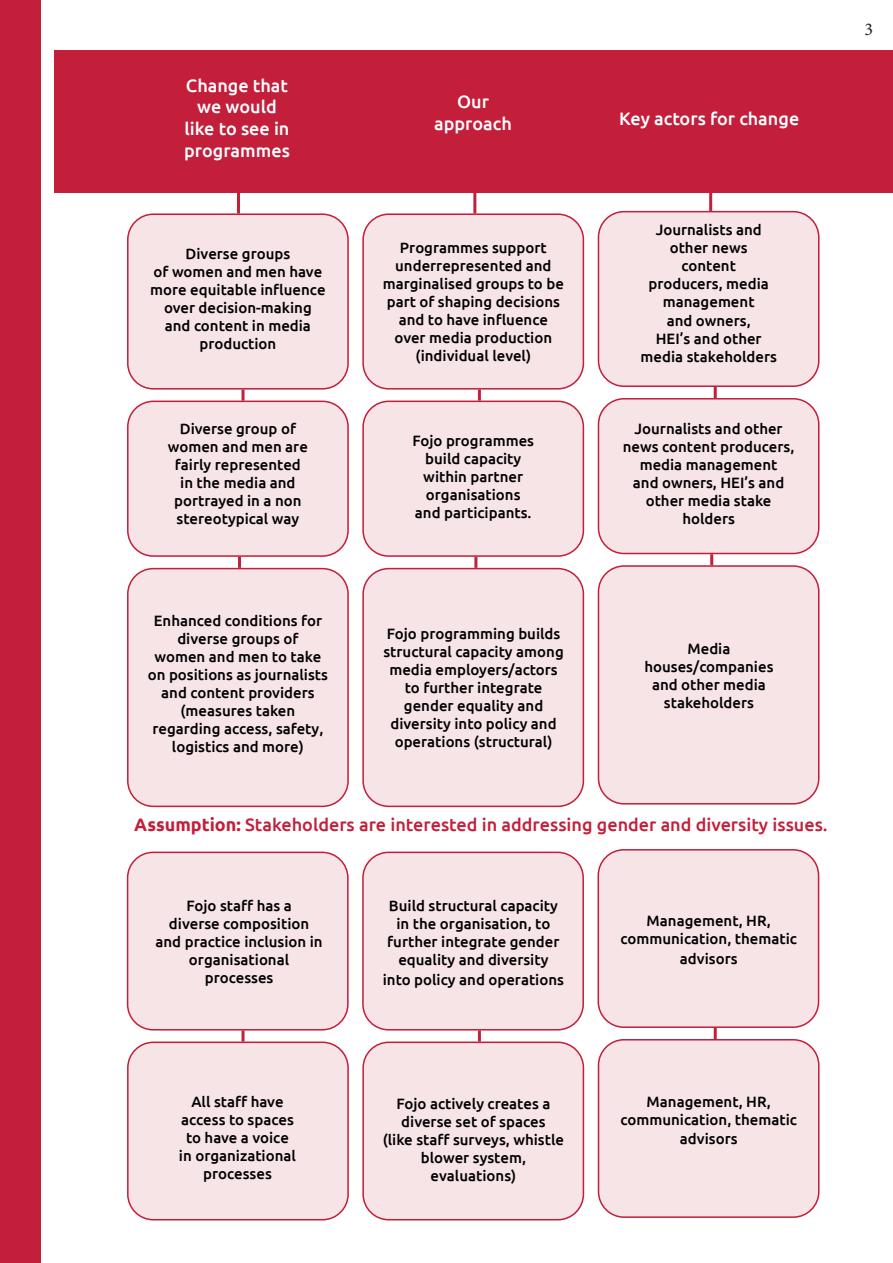
<style>
.page{position:relative;width:893px;height:1263px;background:#fff}
.page>*{position:absolute;margin:0;border:0;box-sizing:border-box;transform-origin:0 0}
.t1{font:500 18px "Ubuntu";color:#c31f3b}
.t2{font:500 18px "Ubuntu";color:#fff}
.t3{font:18px "Minion Pro";color:#231f20}
.t4{font:500 15px/18px "Ubuntu";color:#000001;text-align:center}
.s1{font-weight:700}
</style>
<div class="page">
<hr style="left:237px;top:193px;width:3px;height:20px;background:#c31f3b">
<div style="left:0;top:0;width:40px;height:1263px;background:#c31f3b"></div>
<div style="left:54px;top:50px;width:839px;height:143px;background:#c31f3b"></div>
<div style="left:128px;top:214px;width:220px;height:175px;background:#f7e4e7;border-radius:26px"></div>
<div style="left:127px;top:213px;width:222px;height:176px;border:2px solid #c31f3b;border-radius:26px"></div>
<div style="left:128px;top:401px;width:220px;height:155px;background:#f7e4e7;border-radius:26px"></div>
<div style="left:127px;top:401px;width:222px;height:156px;border:2px solid #c31f3b;border-radius:26px"></div>
<div style="left:128px;top:569px;width:220px;height:237px;background:#f7e4e7;border-radius:26px"></div>
<div style="left:127px;top:568px;width:222px;height:239px;border:2px solid #c31f3b;border-radius:26px"></div>
<div style="left:128px;top:852px;width:220px;height:178px;background:#f7e4e7;border-radius:26px"></div>
<div style="left:127px;top:852px;width:222px;height:178px;border:2px solid #c31f3b;border-radius:26px"></div>
<div style="left:128px;top:1042px;width:220px;height:178px;background:#f7e4e7;border-radius:26px"></div>
<div style="left:127px;top:1041px;width:222px;height:179px;border:2px solid #c31f3b;border-radius:26px"></div>
<div style="left:363px;top:214px;width:220px;height:175px;background:#f7e4e7;border-radius:26px"></div>
<div style="left:362px;top:213px;width:222px;height:176px;border:2px solid #c31f3b;border-radius:26px"></div>
<div style="left:363px;top:401px;width:220px;height:155px;background:#f7e4e7;border-radius:26px"></div>
<div style="left:362px;top:401px;width:222px;height:156px;border:2px solid #c31f3b;border-radius:26px"></div>
<div style="left:363px;top:569px;width:220px;height:237px;background:#f7e4e7;border-radius:26px"></div>
<div style="left:362px;top:568px;width:222px;height:239px;border:2px solid #c31f3b;border-radius:26px"></div>
<div style="left:363px;top:852px;width:220px;height:178px;background:#f7e4e7;border-radius:26px"></div>
<div style="left:362px;top:852px;width:222px;height:178px;border:2px solid #c31f3b;border-radius:26px"></div>
<div style="left:363px;top:1042px;width:220px;height:178px;background:#f7e4e7;border-radius:26px"></div>
<div style="left:362px;top:1041px;width:222px;height:179px;border:2px solid #c31f3b;border-radius:26px"></div>
<div style="left:599px;top:212px;width:220px;height:174px;background:#f7e4e7;border-radius:26px"></div>
<div style="left:598px;top:211px;width:221px;height:176px;border:2px solid #c31f3b;border-radius:26px"></div>
<div style="left:599px;top:399px;width:220px;height:154px;background:#f7e4e7;border-radius:26px"></div>
<div style="left:598px;top:398px;width:221px;height:156px;border:2px solid #c31f3b;border-radius:26px"></div>
<div style="left:599px;top:566px;width:220px;height:238px;background:#f7e4e7;border-radius:26px"></div>
<div style="left:598px;top:565px;width:221px;height:239px;border:2px solid #c31f3b;border-radius:26px"></div>
<div style="left:598px;top:850px;width:220px;height:177px;background:#f7e4e7;border-radius:26px"></div>
<div style="left:598px;top:849px;width:221px;height:179px;border:2px solid #c31f3b;border-radius:26px"></div>
<div style="left:599px;top:1040px;width:220px;height:177px;background:#f7e4e7;border-radius:26px"></div>
<div style="left:598px;top:1039px;width:221px;height:179px;border:2px solid #c31f3b;border-radius:26px"></div>
<svg style="left:242px;top:389px;width:3px;height:12px"></svg>
<svg style="left:238px;top:557px;width:3px;height:11px"></svg>
<svg style="left:242px;top:1030px;width:3px;height:11px"></svg>
<hr style="left:473px;top:193px;width:3px;height:20px;background:#c31f3b">
<svg style="left:478px;top:389px;width:3px;height:12px"></svg>
<svg style="left:474px;top:557px;width:3px;height:11px"></svg>
<svg style="left:478px;top:1030px;width:3px;height:11px"></svg>
<hr style="left:709px;top:190px;width:3px;height:21px;background:#c31f3b">
<svg style="left:714px;top:387px;width:3px;height:11px"></svg>
<svg style="left:710px;top:554px;width:3px;height:11px"></svg>
<svg style="left:714px;top:1028px;width:3px;height:11px"></svg>
<p class="t2" style="left:186px;top:74px;width:104px">Change that</p>
<p class="t2" style="left:197px;top:95px;width:81px">we would</p>
<p class="t2" style="left:184px;top:117px;width:107px">like to see in</p>
<p class="t2" style="left:184px;top:139px;width:107px">programmes</p>
<p class="t4" style="left:186px;top:244px;width:106px">Diverse groups</p>
<p class="t4" style="left:150px;top:262px;width:177px">of women and men have more equitable influence over decision-making</p>
<p class="t4" style="left:165px;top:316px;width:148px">and content in media</p>
<p class="t4" style="left:199px;top:334px;width:78px">production</p>
<p class="t4" style="left:180px;top:419px;width:118px">Diverse group of</p>
<p class="t4" style="left:168px;top:437px;width:141px">women and men are</p>
<p class="t4" style="left:175px;top:455px;width:127px">fairly represented</p>
<p class="t4" style="left:180px;top:473px;width:117px">in the media and</p>
<p class="t4" style="left:174px;top:491px;width:129px">portrayed in a non</p>
<p class="t4" style="left:177px;top:509px;width:124px">stereotypical way</p>
<p class="t4" style="left:154px;top:611px;width:170px">Enhanced conditions for diverse groups of</p>
<p class="t4" style="left:148px;top:647px;width:182px">women and men to take on positions as journalists and content providers</p>
<p class="t4" style="left:181px;top:701px;width:116px">(measures taken</p>
<p class="t4" style="left:152px;top:719px;width:172px">regarding access, safety, logistics and more)</p>
<p class="t2" style="left:457px;top:90px;width:33px">Our</p>
<p class="t2" style="left:434px;top:112px;width:79px">approach</p>
<p class="t4" style="left:395px;top:238px;width:158px">Programmes support underrepresented and</p>
<p class="t4" style="left:383px;top:274px;width:183px">marginalised groups to be part of shaping decisions and to have influence over media production</p>
<p class="t4" style="left:416px;top:346px;width:117px">(individual level)</p>
<p class="t4" style="left:412px;top:431px;width:123px">Fojo programmes</p>
<p class="t4" style="left:425px;top:449px;width:98px">build capacity</p>
<p class="t4" style="left:423px;top:467px;width:101px">within partner</p>
<p class="t4" style="left:426px;top:485px;width:96px">organisations</p>
<p class="t4" style="left:415px;top:503px;width:118px">and participants.</p>
<p class="t4" style="left:383px;top:624px;width:182px;text-align:left">Fojo programming builds structural capacity among</p>
<p class="t4" style="left:389px;top:660px;width:170px">media employers/actors</p>
<p class="t4" style="left:405px;top:678px;width:139px">to further integrate</p>
<p class="t4" style="left:404px;top:696px;width:141px">gender equality and</p>
<p class="t4" style="left:391px;top:714px;width:168px">diversity into policy and</p>
<p class="t4" style="left:395px;top:732px;width:159px">operations (structural)</p>
<p class="t2" style="left:619px;top:107px;width:182px">Key actors for change</p>
<p class="t4" style="left:656px;top:221px;width:108px">Journalists and</p>
<p class="t4" style="left:670px;top:239px;width:79px">other news</p>
<p class="t4" style="left:681px;top:257px;width:56px">content</p>
<p class="t4" style="left:649px;top:275px;width:122px">producers, media</p>
<p class="t4" style="left:663px;top:293px;width:93px">management</p>
<p class="t4" style="left:667px;top:311px;width:85px">and owners,</p>
<p class="t4" style="left:656px;top:329px;width:107px">HEI’s and other</p>
<p class="t4" style="left:641px;top:347px;width:138px">media stakeholders</p>
<p class="t4" style="left:635px;top:419px;width:150px">Journalists and other</p>
<p class="t4" style="left:623px;top:437px;width:173px">news content producers,</p>
<p class="t4" style="left:640px;top:455px;width:139px">media management</p>
<p class="t4" style="left:633px;top:473px;width:153px">and owners, HEI’s and other media stake</p>
<p class="t4" style="left:682px;top:509px;width:54px">holders</p>
<p class="t4" style="left:687px;top:639px;width:44px">Media</p>
<p class="t4" style="left:644px;top:657px;width:131px">houses/companies</p>
<p class="t4" style="left:652px;top:675px;width:115px">and other media</p>
<p class="t4" style="left:664px;top:693px;width:92px">stakeholders</p>
<p class="t1" style="left:134px;top:813px;width:695px"><span class="s1">Assumption:</span> Stakeholders are interested in addressing gender and diversity issues.</p>
<p class="t4" style="left:186px;top:896px;width:107px">Fojo staff has a</p>
<p class="t4" style="left:169px;top:914px;width:142px">diverse composition</p>
<p class="t4" style="left:155px;top:932px;width:169px">and practice inclusion in</p>
<p class="t4" style="left:189px;top:950px;width:102px">organisational</p>
<p class="t4" style="left:205px;top:968px;width:70px">processes</p>
<p class="t4" style="left:389px;top:896px;width:170px">Build structural capacity in the organisation, to</p>
<p class="t4" style="left:387px;top:932px;width:174px">further integrate gender equality and diversity</p>
<p class="t4" style="left:383px;top:970px;width:183px">into policy and operations</p>
<p class="t4" style="left:647px;top:911px;width:126px">Management, HR,</p>
<p class="t4" style="left:621px;top:929px;width:178px">communication, thematic</p>
<p class="t4" style="left:680px;top:949px;width:59px">advisors</p>
<p class="t3" style="left:865px;top:17px;width:10px">3</p>
<p class="t4" style="left:191px;top:1092px;width:94px">All staff have</p>
<p class="t4" style="left:181px;top:1110px;width:114px">access to spaces</p>
<p class="t4" style="left:186px;top:1128px;width:104px">to have a voice</p>
<p class="t4" style="left:179px;top:1146px;width:119px">in organizational</p>
<p class="t4" style="left:203px;top:1164px;width:70px">processes</p>
<p class="t4" style="left:396px;top:1094px;width:155px">Fojo actively creates a diverse set of spaces</p>
<p class="t4" style="left:383px;top:1130px;width:183px">(like staff surveys, whistle</p>
<p class="t4" style="left:421px;top:1148px;width:107px">blower system,</p>
<p class="t4" style="left:430px;top:1166px;width:87px">evaluations)</p>
<p class="t4" style="left:647px;top:1092px;width:126px">Management, HR,</p>
<p class="t4" style="left:621px;top:1110px;width:178px">communication, thematic</p>
<p class="t4" style="left:680px;top:1129px;width:59px">advisors</p>
</div>
